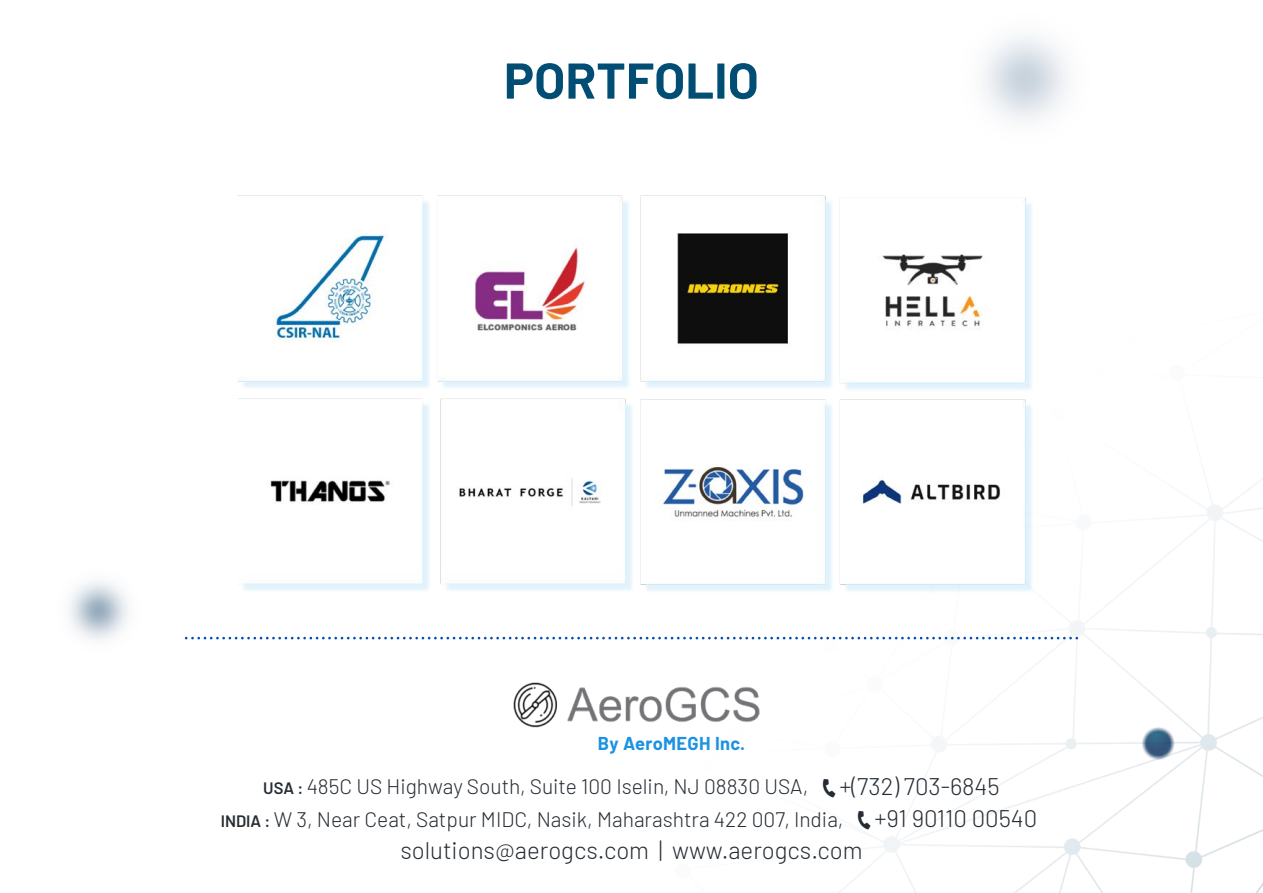
<style>
.page{position:relative;width:1263px;height:893px;background:#fff}
.page>*{position:absolute;margin:0;border:0;box-sizing:border-box;transform-origin:0 0}
.t1{font:700 50.25px "Barlow";letter-spacing:.005em;color:#014d73}
.t2{font:300 24px "Barlow";color:#252c33}
.t3{font:300 21px "Barlow";color:#252c33}
.t4{font:700 18.3px "Barlow";letter-spacing:.02em;color:#1b92e2}
.s1{font-weight:600;font-size:16.5px}
</style>
<div class="page">
<img style="left:69px;top:36px;width:1194px;height:857px">
<svg style="left:186px;top:637px;width:884px;height:2px"></svg>
<img style="left:469px;top:660px;width:325px;height:80px">
<svg style="left:854px;top:810px;width:20px;height:19px"></svg>
<svg style="left:819px;top:778px;width:20px;height:19px"></svg>
<h1 class="t1" style="left:504px;top:43px;width:256px">PORTFOLIO</h1>
<p class="t4" style="left:598px;top:730px;width:149px">By AeroMEGH Inc.</p>
<p class="t3" style="left:263px;top:771px;width:546px"><span class="s1">USA :</span> 485C US Highway South, Suite 100 Iselin, NJ 08830 USA,</p>
<p class="t2" style="left:839px;top:769px;width:162px">+(732) 703-6845</p>
<p class="t3" style="left:221px;top:804px;width:624px"><span class="s1">INDIA :</span> W 3, Near Ceat, Satpur MIDC, Nasik, Maharashtra 422 007, India,</p>
<p class="t2" style="left:874px;top:801px;width:164px">+91 90110 00540</p>
<p class="t2" style="left:400px;top:833px;width:464px">solutions@aerogcs.com | www.aerogcs.com</p>
</div>
